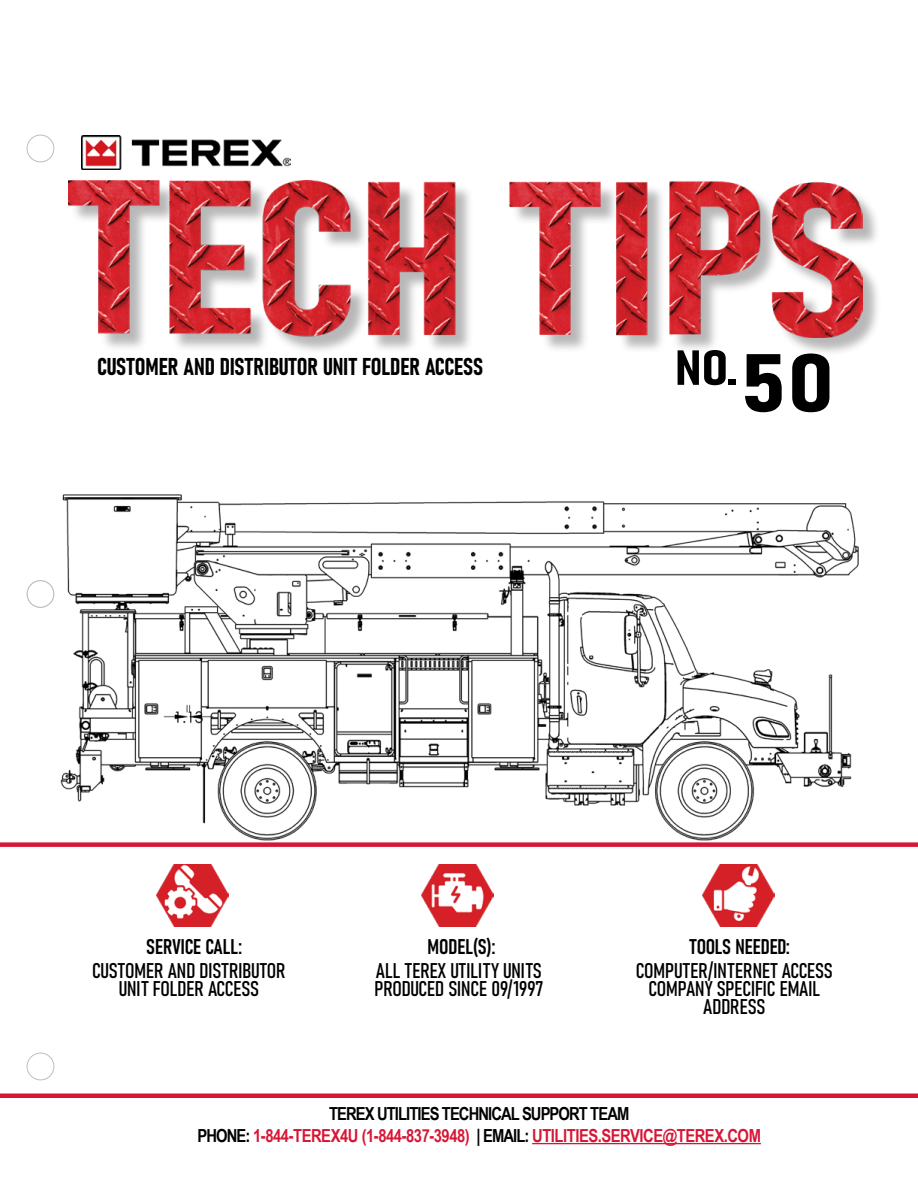
<style>
.page{position:relative;width:918px;height:1188px;background:#fff}
.page>*{position:absolute;margin:0;border:0;box-sizing:border-box;transform-origin:0 0}
.t1{font:81px "Bahnschrift";color:#000;scale:1.22 1}
.t2{font:48.6px "Bahnschrift";color:#000;scale:1.22 1}
.t3{font:24px "Bahnschrift";color:#000}
.t4{font:21px/18px "Bahnschrift";color:#000;text-align:center}
.t5{font:700 18px/21.6px "Arial Narrow";letter-spacing:-.05em;color:#d71635;text-align:center}
.s1{color:#000}
</style>
<div class="page">
<img style="left:52px;top:494px;width:807px;height:347px">
<hr style="left:532px;top:1143px;width:229px;height:1px;background:#d71635">
<div style="left:27px;top:1053px;width:27px;height:27px;border:1px solid #bcbec0;border-radius:50%"></div>
<div style="left:27px;top:581px;width:27px;height:26px;border:1px solid #bcbec0;border-radius:50%"></div>
<div style="left:27px;top:580px;width:27px;height:28px;border:1px solid #bcbec0;border-radius:50%"></div>
<div style="left:27px;top:135px;width:27px;height:27px;border:1px solid #bcbec0;border-radius:50%"></div>
<hr style="left:0;top:1094px;width:918px;height:4px;background:#d71635">
<div style="left:0;top:842px;width:918px;height:5px;background:#d71635"></div>
<img style="left:81px;top:135px;width:210px;height:34px">
<div style="left:71px;top:182px;width:811px;height:174px;background:#717073;opacity:.5"></div>
<img style="left:69px;top:181px;width:793px;height:157px">
<img style="left:157px;top:864px;width:72px;height:62px">
<img style="left:421px;top:864px;width:72px;height:62px">
<img style="left:702px;top:864px;width:72px;height:62px">
<h2 class="t2" style="left:675px;top:331px;width:52px">NO.</h2>
<p class="t3" style="left:97px;top:349px;width:388px">CUSTOMER AND DISTRIBUTOR UNIT FOLDER ACCESS</p>
<h1 class="t1" style="left:740px;top:322px;width:79px">50</h1>
<p class="t4" style="left:146px;top:936px;width:97px">SERVICE CALL:</p>
<p class="t4" style="left:428px;top:936px;width:69px">MODEL(S):</p>
<p class="t4" style="left:689px;top:936px;width:102px">TOOLS NEEDED:</p>
<p class="t4" style="left:92px;top:960px;width:195px">CUSTOMER AND DISTRIBUTOR<br>UNIT FOLDER ACCESS</p>
<p class="t4" style="left:374px;top:960px;width:170px;text-align:left">ALL TEREX UTILITY UNITS<br>PRODUCED SINCE 09/1997</p>
<p class="t4" style="left:636px;top:960px;width:199px">COMPUTER/INTERNET ACCESS<br>COMPANY SPECIFIC EMAIL<br>ADDRESS</p>
<p class="t5" style="left:198px;top:1102px;width:565px"><span class="s1">TEREX UTILITIES TECHNICAL SUPPORT TEAM<br>PHONE:</span> 1-844-TEREX4U (1-844-837-3948) <span class="s1">| EMAIL:</span> UTILITIES.SERVICE@TEREX.COM</p>
</div>
